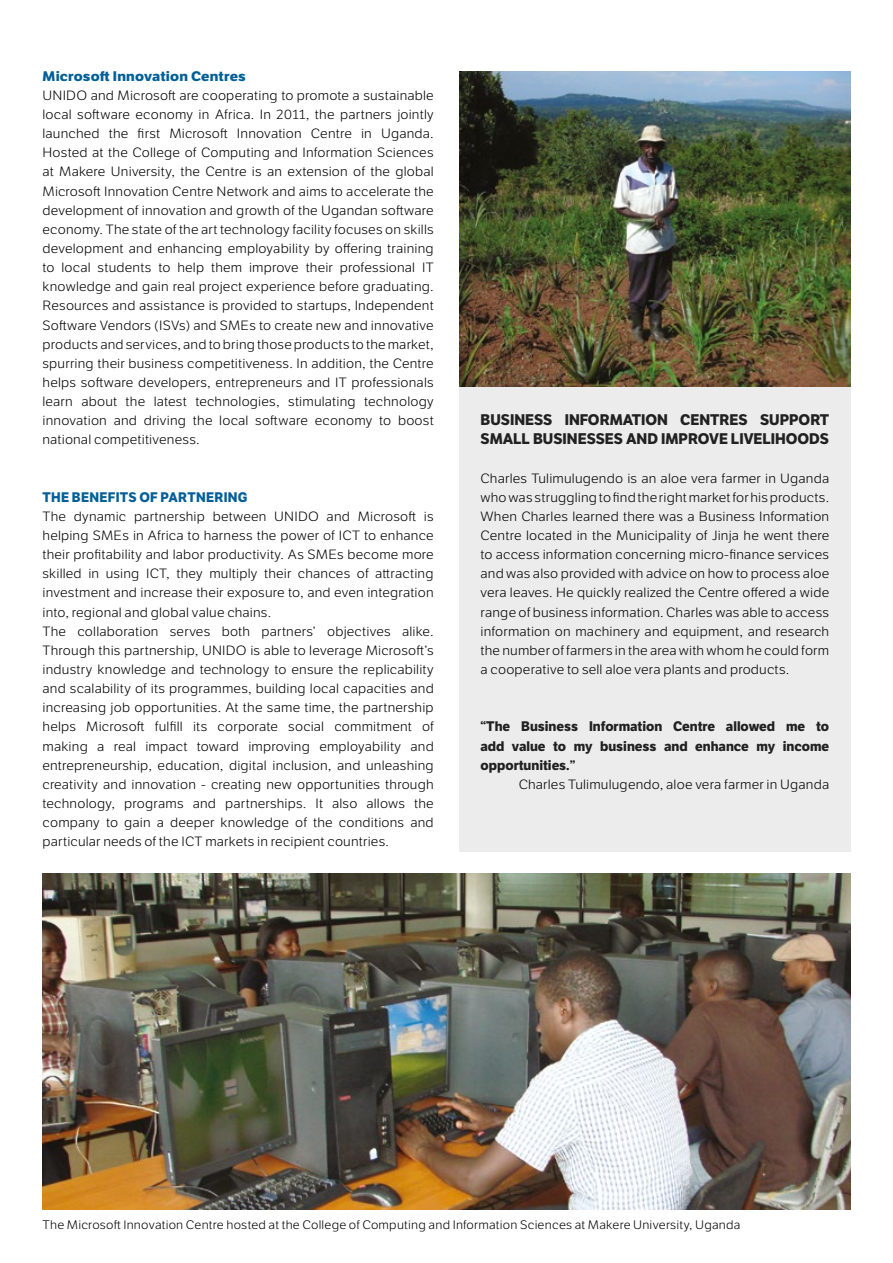
<style>
.page{position:relative;width:893px;height:1263px;background:#fff}
.page>*{position:absolute;margin:0;border:0;box-sizing:border-box;transform-origin:0 0}
.t1{font:700 15px/19.2px "LFT Etica";color:#222121}
.t2{font:700 13.5px/19.2px "LFT Etica";color:#222121;text-align:justify}
.t3{font:700 13.5px "LFT Etica";letter-spacing:.02em;color:#005f98;scale:1.09 1}
.t4{font:700 13.5px "LFT Etica";letter-spacing:.02em;color:#005f98}
.t5{font:300 13.05px/19.2px "LFT Etica";letter-spacing:.015em;color:#000;text-align:justify;scale:1.09 1}
.t6{font:300 12px "LFT Etica";letter-spacing:.015em;color:#000;scale:1.09 1}
</style>
<div class="page">
<img style="left:459px;top:71px;width:391px;height:316px">
<img style="left:43px;top:873px;width:807px;height:337px">
<div style="left:459px;top:387px;width:391px;height:464px;background:#ececed"></div>
<p class="t3" style="left:43px;top:68px;width:188px">Microsoft Innovation Centres</p>
<p class="t5" style="left:43px;top:86px;width:360px">UNIDO and Microsoft are cooperating to promote a sustainable local software economy in Africa. In 2011, the partners jointly launched the first Microsoft Innovation Centre in Uganda.<br>Hosted at the College of Computing and Information Sciences at Makere University, the Centre is an extension of the global Microsoft Innovation Centre Network and aims to accelerate the development of innovation and growth of the Ugandan software economy. The state of the art technology facility focuses on skills development and enhancing employability by offering training to local students to help them improve their professional IT knowledge and gain real project experience before graduating.<br>Resources and assistance is provided to startups, Independent Software Vendors (ISVs) and SMEs to create new and innovative products and services, and to bring those products to the market, spurring their business competitiveness. In addition, the Centre helps software developers, entrepreneurs and IT professionals learn about the latest technologies, stimulating technology innovation and driving the local software economy to boost national competitiveness.</p>
<p class="t4" style="left:43px;top:489px;width:206px">The Benefits of Partnering</p>
<p class="t5" style="left:43px;top:507px;width:360px;text-align:left">The dynamic partnership between UNIDO and Microsoft is helping SMEs in Africa to harness the power of ICT to enhance their profitability and labor productivity. As SMEs become more skilled in using ICT, they multiply their chances of attracting investment and increase their exposure to, and even integration into, regional and global value chains.<br>The collaboration serves both partners’ objectives alike.<br>Through this partnership, UNIDO is able to leverage Microsoft’s industry knowledge and technology to ensure the replicability and scalability of its programmes, building local capacities and increasing job opportunities. At the same time, the partnership helps Microsoft fulfill its corporate social commitment of making a real impact toward improving employability and entrepreneurship, education, digital inclusion, and unleashing creativity and innovation - creating new opportunities through technology, programs and partnerships. It also allows the company to gain a deeper knowledge of the conditions and particular needs of the ICT markets in recipient countries.</p>
<p class="t1" style="left:480px;top:410px;width:350px;text-indent:279px">support small businesses and improve livelihoods</p>
<p class="t5" style="left:480px;top:469px;width:321px">Charles Tulimulugendo is an aloe vera farmer in Uganda who was struggling to find the right market for his products.<br>When Charles learned there was a Business Information Centre located in the Municipality of Jinja he went there to access information concerning micro-finance services and was also provided with advice on how to process aloe vera leaves. He quickly realized the Centre offered a wide range of business information. Charles was able to access information on machinery and equipment, and research the number of farmers in the area with whom he could form a cooperative to sell aloe vera plants and products.</p>
<p class="t1" style="left:480px;top:410px;width:10px">BUSINESS</p>
<p class="t1" style="left:565px;top:410px;width:10px">INFO</p>
<p class="t1" style="left:600px;top:410px;width:51px">RMATION</p>
<p class="t1" style="left:680px;top:410px;width:59px">CENTRES</p>
<p class="t2" style="left:480px;top:717px;width:350px">“The Business Information Centre allowed me to add value to my business and enhance my income opportunities.”</p>
<p class="t5" style="left:519px;top:775px;width:286px">Charles Tulimulugendo, aloe vera farmer in Uganda</p>
<p class="t6" style="left:43px;top:1218px;width:642px">The Microsoft Innovation Centre hosted at the College of Computing and Information Sciences at Makere University, Uganda</p>
</div>
